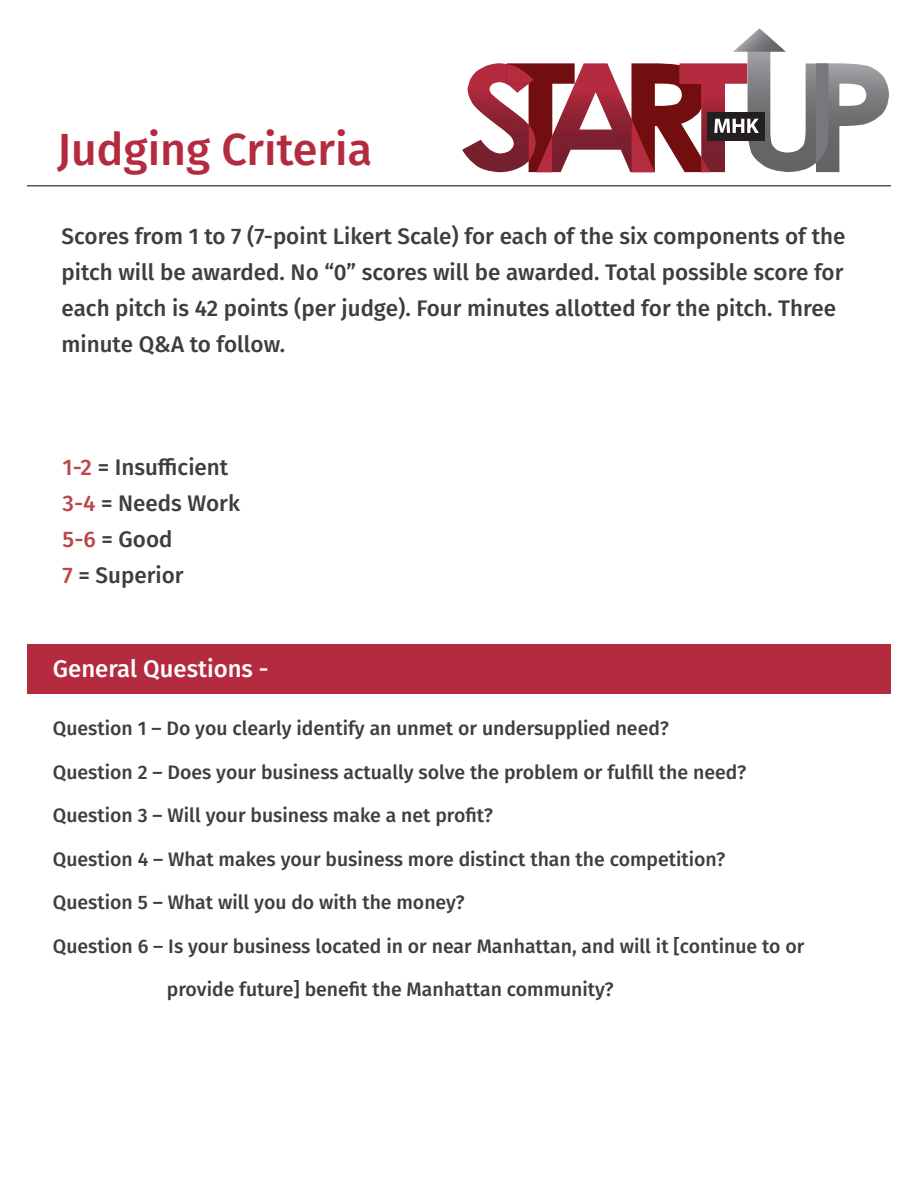
<style>
.page{position:relative;width:918px;height:1188px;background:#fff}
.page>*{position:absolute;margin:0;border:0;box-sizing:border-box;transform-origin:0 0}
.t1{font:500 45px "Fira Sans";color:#b42b3f}
.t2{font:500 24px "Fira Sans";color:#fff}
.t3{font:500 22.5px/36px "Fira Sans";color:#3e3e3f}
.t4{font:500 19.5px "Fira Sans";color:#3e3e3f}
.s1{color:#bd454b}
</style>
<div class="page">
<div style="left:27px;top:644px;width:864px;height:49px;background:#b42b3f"></div>
<hr style="left:27px;top:185px;width:864px;height:2px;background:#57585a">
<svg style="left:462px;top:28px;width:427px;height:144px"></svg>
<h1 class="t1" style="left:57px;top:113px;width:316px">Judging Criteria</h1>
<p class="t3" style="left:62px;top:217px;width:785px">Scores from 1 to 7 (7-point Likert Scale) for each of the six components of the pitch will be awarded. No “0” scores will be awarded. Total possible score for each pitch is 42 points (per judge). Four minutes allotted for the pitch. Three minute Q&amp;A to follow.</p>
<p class="t3" style="left:63px;top:448px;width:179px"><span class="s1">1-2</span> = Insufficient<br><span class="s1">3-4</span> = Needs Work<br><span class="s1">5-6</span> = Good<br><span class="s1">7</span> = Superior</p>
<p class="t2" style="left:53px;top:649px;width:217px">General Questions -</p>
<p class="t4" style="left:53px;top:713px;width:618px">Question 1 – Do you clearly identify an unmet or undersupplied need?</p>
<p class="t4" style="left:53px;top:756px;width:695px">Question 2 – Does your business actually solve the problem or fulfill the need?</p>
<p class="t4" style="left:53px;top:800px;width:441px">Question 3 – Will your business make a net profit?</p>
<p class="t4" style="left:53px;top:844px;width:674px">Question 4 – What makes your business more distinct than the competition?</p>
<p class="t4" style="left:53px;top:887px;width:413px">Question 5 – What will you do with the money?</p>
<p class="t4" style="left:53px;top:931px;width:753px">Question 6 – Is your business located in or near Manhattan, and will it [continue to or</p>
<p class="t4" style="left:167px;top:974px;width:448px">provide future] benefit the Manhattan community?</p>
</div>
